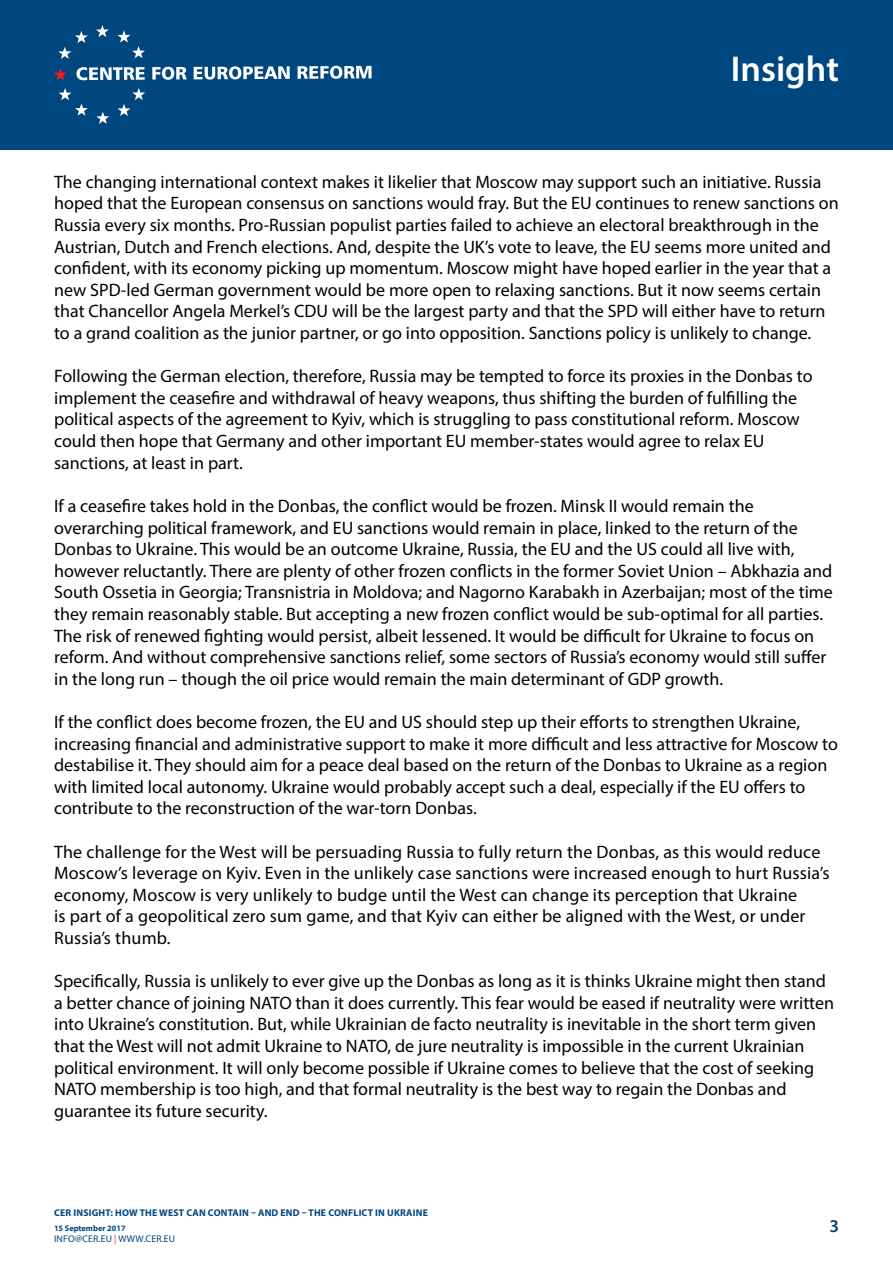
<style>
.page{position:relative;width:893px;height:1263px;background:#fff}
.page>*{position:absolute;margin:0;border:0;box-sizing:border-box;transform-origin:0 0}
.t1{font:600 36px "Myriad Pro";color:#fff}
.t2{font:18px/21.6px "Myriad Pro";color:#000}
.t3{font:600 18px "Myriad Pro";color:#00467f}
.t4{font:700 9.75px "Myriad Pro";letter-spacing:.02em;color:#00467f}
.t5{font:9.75px "Myriad Pro";letter-spacing:.02em;color:#00467f}
.t6{font:700 8.25px "Myriad Pro";color:#00467f}
.s1{color:#ee3124}
</style>
<div class="page">
<div style="left:0;top:0;width:893px;height:150px;background:#00467f"></div>
<svg style="left:96px;top:25px;width:13px;height:12px"></svg>
<svg style="left:118px;top:30px;width:27px;height:28px"></svg>
<svg style="left:118px;top:88px;width:27px;height:28px"></svg>
<svg style="left:96px;top:112px;width:13px;height:12px"></svg>
<svg style="left:59px;top:88px;width:29px;height:28px"></svg>
<svg style="left:58px;top:31px;width:30px;height:28px"></svg>
<svg style="left:54px;top:68px;width:13px;height:12px"></svg>
<svg style="left:76px;top:67px;width:69px;height:13px"></svg>
<svg style="left:152px;top:67px;width:35px;height:13px"></svg>
<svg style="left:194px;top:66px;width:96px;height:14px"></svg>
<svg style="left:298px;top:66px;width:74px;height:13px"></svg>
<h1 class="t1" style="left:731px;top:46px;width:110px">Insight</h1>
<p class="t2" style="left:54px;top:171px;width:786px">The changing international context makes it likelier that Moscow may support such an initiative. Russia hoped that the European consensus on sanctions would fray. But the EU continues to renew sanctions on Russia every six months. Pro-Russian populist parties failed to achieve an electoral breakthrough in the Austrian, Dutch and French elections. And, despite the UK’s vote to leave, the EU seems more united and confident, with its economy picking up momentum. Moscow might have hoped earlier in the year that a new SPD-led German government would be more open to relaxing sanctions. But it now seems certain that Chancellor Angela Merkel’s CDU will be the largest party and that the SPD will either have to return to a grand coalition as the junior partner, or go into opposition. Sanctions policy is unlikely to change.</p>
<p class="t2" style="left:54px;top:365px;width:760px">Following the German election, therefore, Russia may be tempted to force its proxies in the Donbas to implement the ceasefire and withdrawal of heavy weapons, thus shifting the burden of fulfilling the political aspects of the agreement to Kyiv, which is struggling to pass constitutional reform. Moscow could then hope that Germany and other important EU member-states would agree to relax EU sanctions, at least in part.</p>
<p class="t2" style="left:54px;top:495px;width:780px">If a ceasefire takes hold in the Donbas, the conflict would be frozen. Minsk II would remain the overarching political framework, and EU sanctions would remain in place, linked to the return of the Donbas to Ukraine. This would be an outcome Ukraine, Russia, the EU and the US could all live with, however reluctantly. There are plenty of other frozen conflicts in the former Soviet Union – Abkhazia and South Ossetia in Georgia; Transnistria in Moldova; and Nagorno Karabakh in Azerbaijan; most of the time they remain reasonably stable. But accepting a new frozen conflict would be sub-optimal for all parties.<br>The risk of renewed fighting would persist, albeit lessened. It would be difficult for Ukraine to focus on reform. And without comprehensive sanctions relief, some sectors of Russia’s economy would still suffer in the long run – though the oil price would remain the main determinant of GDP growth.</p>
<p class="t2" style="left:54px;top:711px;width:785px">If the conflict does become frozen, the EU and US should step up their efforts to strengthen Ukraine, increasing financial and administrative support to make it more difficult and less attractive for Moscow to destabilise it. They should aim for a peace deal based on the return of the Donbas to Ukraine as a region with limited local autonomy. Ukraine would probably accept such a deal, especially if the EU offers to contribute to the reconstruction of the war-torn Donbas.</p>
<p class="t2" style="left:54px;top:840px;width:777px">The challenge for the West will be persuading Russia to fully return the Donbas, as this would reduce Moscow’s leverage on Kyiv. Even in the unlikely case sanctions were increased enough to hurt Russia’s economy, Moscow is very unlikely to budge until the West can change its perception that Ukraine<br>is part of a geopolitical zero sum game, and that Kyiv can either be aligned with the West, or under Russia’s thumb.</p>
<p class="t2" style="left:54px;top:970px;width:781px">Specifically, Russia is unlikely to ever give up the Donbas as long as it is thinks Ukraine might then stand a better chance of joining NATO than it does currently. This fear would be eased if neutrality were written into Ukraine’s constitution. But, while Ukrainian de facto neutrality is inevitable in the short term given that the West will not admit Ukraine to NATO, de jure neutrality is impossible in the current Ukrainian political environment. It will only become possible if Ukraine comes to believe that the cost of seeking NATO membership is too high, and that formal neutrality is the best way to regain the Donbas and guarantee its future security.</p>
<p class="t4" style="left:54px;top:1207px;width:93px">CER INSIGHT: HOW THE</p>
<p class="t4" style="left:159px;top:1207px;width:8px">WEST</p>
<p class="t4" style="left:186px;top:1207px;width:129px">CAN CONTAIN – AND EN D – THE</p>
<p class="t4" style="left:328px;top:1207px;width:91px">CONFLICT IN UKRAINE</p>
<p class="t6" style="left:54px;top:1223px;width:73px">15 SEPTEMBER 2017</p>
<p class="t5" style="left:54px;top:1233px;width:6px">info</p>
<p class="t5" style="left:75px;top:1233px;width:102px">@cer.EU <span class="s1">|</span> WWW.CER.EU</p>
<p class="t3" style="left:829px;top:1215px;width:11px">3</p>
</div>
